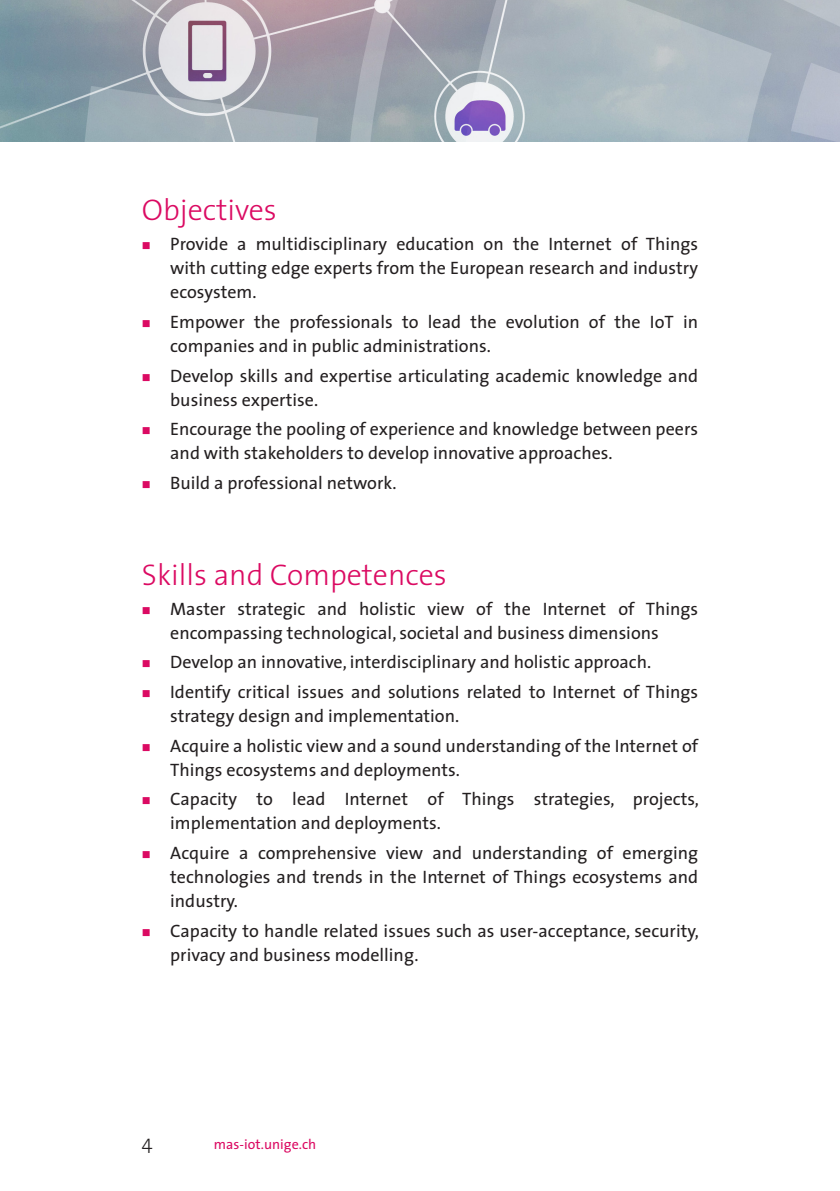
<style>
.page{position:relative;width:840px;height:1191px;background:#fff}
.page>*{position:absolute;margin:0;border:0;box-sizing:border-box;transform-origin:0 0}
.texte{font:300 30px "The Sans";color:#db0a62}
.t1{font:300 20px "The Sans";color:#231f20}
.retrait5{font:18px/24px "The Sans";color:#231f20}
.t2{font:14px "The Sans";color:#db0a62}
.s1{color:#db0a62}
</style>
<div class="page">
<img style="left:0;top:0;width:839px;height:142px">
<p class="texte" style="left:142px;top:185px;width:136px">Objectives</p>
<p class="retrait5" style="left:170px;top:231px;width:529px;text-align:justify;text-indent:-28px"><span class="s1">■</span> Provide a multidisciplinary education on the Internet of Things with cutting edge experts from the European research and industry ecosystem.</p>
<p class="retrait5" style="left:170px;top:309px;width:529px;text-indent:-28px"><span class="s1">■</span> Empower the professionals to lead the evolution of the IoT in companies and in public administrations.</p>
<p class="retrait5" style="left:170px;top:363px;width:529px;text-indent:-28px"><span class="s1">■</span> Develop skills and expertise articulating academic knowledge and business expertise.</p>
<p class="retrait5" style="left:170px;top:416px;width:529px;text-indent:-28px"><span class="s1">■</span> Encourage the pooling of experience and knowledge between peers and with stakeholders to develop innovative approaches.</p>
<p class="retrait5" style="left:142px;top:470px;width:256px"><span class="s1">■</span> Build a professional network.</p>
<p class="texte" style="left:142px;top:550px;width:306px">Skills and Competences</p>
<p class="retrait5" style="left:170px;top:596px;width:529px;text-indent:-28px"><span class="s1">■</span> Master strategic and holistic view of the Internet of Things encompassing technological, societal and business dimensions</p>
<p class="retrait5" style="left:142px;top:649px;width:510px"><span class="s1">■</span> Develop an innovative, interdisciplinary and holistic approach.</p>
<p class="retrait5" style="left:170px;top:679px;width:529px;text-indent:-28px"><span class="s1">■</span> Identify critical issues and solutions related to Internet of Things strategy design and implementation.</p>
<p class="retrait5" style="left:170px;top:733px;width:529px;text-indent:-28px"><span class="s1">■</span> Acquire a holistic view and a sound understanding of the Internet of<br>Things ecosystems and deployments.</p>
<p class="retrait5" style="left:170px;top:786px;width:530px;text-indent:-28px"><span class="s1">■</span> Capacity to lead Internet of Things strategies, projects, implementation and deployments.</p>
<p class="retrait5" style="left:170px;top:840px;width:529px;text-align:justify;text-indent:-28px"><span class="s1">■</span> Acquire a comprehensive view and understanding of emerging technologies and trends in the Internet of Things ecosystems and industry.</p>
<p class="retrait5" style="left:170px;top:918px;width:530px;text-indent:-28px"><span class="s1">■</span> Capacity to handle related issues such as user-acceptance, security, privacy and business modelling.</p>
<p class="t1" style="left:142px;top:1125px;width:12px">4</p>
<p class="t2" style="left:214px;top:1132px;width:104px">mas-iot.unige.ch</p>
</div>
